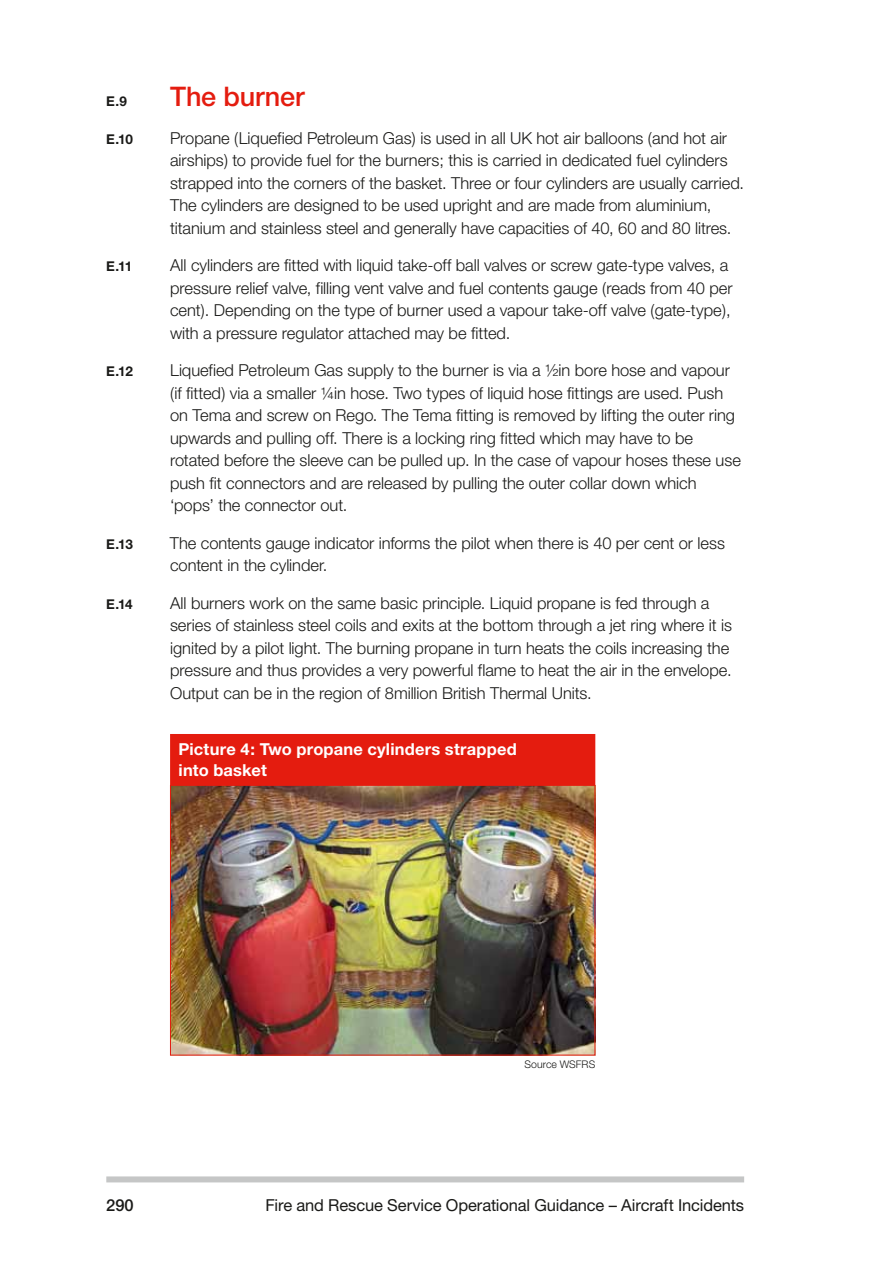
<style>
.page{position:relative;width:893px;height:1263px;background:#fff}
.page>*{position:absolute;margin:0;border:0;box-sizing:border-box;transform-origin:0 0}
.t1{font:500 27px "Helvetica Neue";letter-spacing:-.005em;color:#e41c0f}
.t2{font:300 16.5px/22.5px "Helvetica Neue";letter-spacing:-.005em;color:#1a1a18}
.t3{font:16.5px "Helvetica Neue";letter-spacing:-.01em;color:#1a1a18}
.t4{font:700 16.5px/21px "Helvetica Neue";letter-spacing:.01em;color:#fff}
.t5{font:500 16.5px "Helvetica Neue";color:#1a1a18}
.t6{font:700 13.5px "Helvetica Neue";letter-spacing:-.03em;color:#1a1a18}
.t7{font:300 10.5px "Helvetica Neue";letter-spacing:.005em;color:#1a1a18}
</style>
<div class="page">
<div style="left:106px;top:1176px;width:638px;height:6px;background:#c5c6c6"></div>
<img style="left:172px;top:787px;width:421px;height:266px">
<div style="left:170px;top:785px;width:425px;height:270px;border:1px solid #e41c0f"></div>
<div style="left:170px;top:734px;width:425px;height:51px;background:#e41c0f"></div>
<p class="t6" style="left:106px;top:93px;width:22px">E.9</p>
<h1 class="t1" style="left:170px;top:80px;width:136px">The burner</h1>
<p class="t6" style="left:106px;top:130px;width:28px">E.10</p>
<p class="t2" style="left:170px;top:126px;width:575px">Propane (Liquefied Petroleum Gas) is used in all UK hot air balloons (and hot air airships) to provide fuel for the burners; this is carried in dedicated fuel cylinders strapped into the corners of the basket. Three or four cylinders are usually carried.<br>The cylinders are designed to be used upright and are made from aluminium, titanium and stainless steel and generally have capacities of 40, 60 and 80 litres.</p>
<p class="t6" style="left:106px;top:258px;width:28px">E.11</p>
<p class="t2" style="left:170px;top:254px;width:564px">All cylinders are fitted with liquid take-off ball valves or screw gate-type valves, a pressure relief valve, filling vent valve and fuel contents gauge (reads from 40 per cent). Depending on the type of burner used a vapour take-off valve (gate-type), with a pressure regulator attached may be fitted.</p>
<p class="t6" style="left:106px;top:363px;width:28px">E.12</p>
<p class="t2" style="left:170px;top:359px;width:572px">Liquefied Petroleum Gas supply to the burner is via a ½in bore hose and vapour (if fitted) via a smaller ¼in hose. Two types of liquid hose fittings are used. Push on Tema and screw on Rego. The Tema fitting is removed by lifting the outer ring upwards and pulling off. There is a locking ring fitted which may have to be rotated before the sleeve can be pulled up. In the case of vapour hoses these use push fit connectors and are released by pulling the outer collar down which ‘pops’ the connector out.</p>
<p class="t6" style="left:106px;top:535px;width:28px">E.13</p>
<p class="t2" style="left:170px;top:531px;width:557px">The contents gauge indicator informs the pilot when there is 40 per cent or less content in the cylinder.</p>
<p class="t6" style="left:106px;top:595px;width:28px">E.14</p>
<p class="t2" style="left:170px;top:591px;width:563px">All burners work on the same basic principle. Liquid propane is fed through a series of stainless steel coils and exits at the bottom through a jet ring where it is ignited by a pilot light. The burning propane in turn heats the coils increasing the pressure and thus provides a very powerful flame to heat the air in the envelope.<br>Output can be in the region of 8million British Thermal Units.</p>
<p class="t4" style="left:179px;top:738px;width:340px">Picture 4: Two propane cylinders strapped into basket</p>
<p class="t7" style="left:524px;top:1057px;width:72px">Source WSFRS</p>
<p class="t5" style="left:106px;top:1195px;width:29px">290</p>
<p class="t3" style="left:265px;top:1195px;width:480px">Fire and Rescue Service Operational Guidance – Aircraft Incidents</p>
</div>
